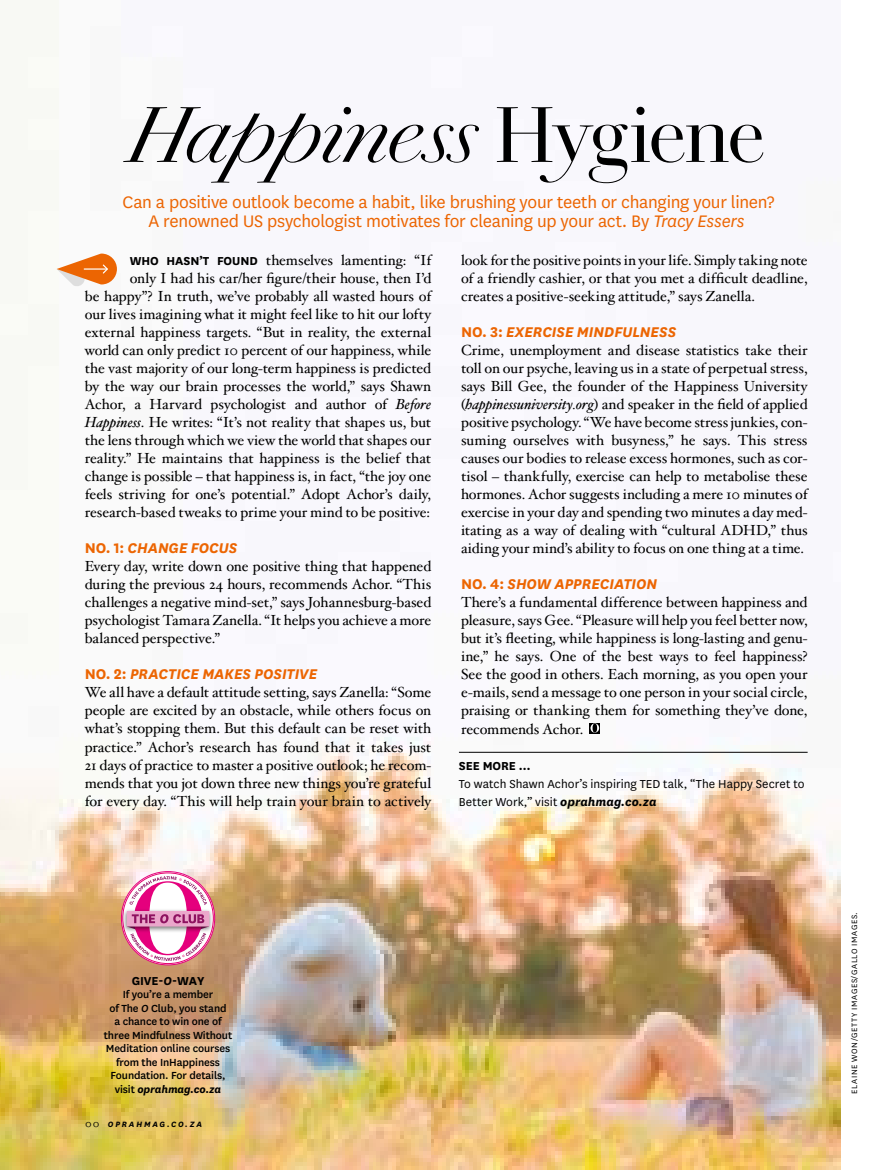
<style>
.page{position:relative;width:893px;height:1170px;background:#fff}
.page>*{position:absolute;margin:0;border:0;box-sizing:border-box;transform-origin:0 0}
.t1{font:italic 79.5px "Wyatt 2";letter-spacing:-.015em;color:#000}
.t2{font:19.5px/19.5px "National";letter-spacing:-.01em;color:#ec6502;text-align:center}
.t3{font:italic 700 16.5px "National";letter-spacing:-.005em;color:#ec6502}
.t4{font:14.7px/18px "Hoefler New";letter-spacing:-.005em;color:#000;text-align:justify}
.t5{font:13.5px/18px "National";letter-spacing:.005em;color:#000}
.t6{font:700 13.5px "National";letter-spacing:-.005em;color:#000}
.t7{font:500 12px/13.5px "National";letter-spacing:-.01em;color:#000;text-align:center}
.t8{font:9px "National";letter-spacing:.07em;color:#000}
.t9{font:italic 700 9px "National";letter-spacing:.2em;color:#000}
.s1{font-style:normal}
.s2{font-style:italic}
.s3{font-family:"National";font-weight:700;font-size:13.5px}
.s4{font-weight:700;font-style:italic}
.s5{font-family:"Hoefler Text";font-weight:400;font-style:normal;font-size:11.25px}
</style>
<div class="page">
<img style="left:0;top:0;width:840px;height:1169px">
<svg style="left:589px;top:722px;width:11px;height:11px"></svg>
<svg style="left:590px;top:723px;width:9px;height:9px"></svg>
<div style="left:122px;top:908px;width:92px;height:25px;background:#000;opacity:.5"></div>
<svg style="left:127px;top:876px;width:82px;height:84px"></svg>
<hr style="left:459px;top:752px;width:349px;height:1px;background:#000">
<svg style="left:57px;top:253px;width:60px;height:34px"></svg>
<h1 class="t1" style="left:128px;top:82px;width:639px">Happiness <span class="s1">Hygiene</span></h1>
<h2 class="t2" style="left:123px;top:191px;width:654px">Can a positive outlook become a habit, like brushing your teeth or changing your linen?<br>A renowned US psychologist motivates for cleaning up your act. By <span class="s2">Tracy Essers</span></h2>
<p class="t4" style="left:85px;top:252px;width:348px;text-align:right"><span class="s3">WHO HASN’T FOUND</span> themselves lamenting: “If<br>only I had his car/her figure/their house, then I’d<br>be happy”? In truth, we’ve probably all wasted hours of our lives imagining what it might feel like to hit our lofty external happiness targets. “But in reality, the external world can only predict 10 percent of our happiness, while the vast majority of our long-term happiness is predicted by the way our brain processes the world,” says Shawn Achor, a Harvard psychologist and author of <span class="s2">Before Happiness</span>. He writes: “It’s not reality that shapes us, but the lens through which we view the world that shapes our reality.” He maintains that happiness is the belief that change is possible – that happiness is, in fact, “the joy one feels striving for one’s potential.” Adopt Achor’s daily, research-based tweaks to prime your mind to be positive:</p>
<p class="t3" style="left:85px;top:537px;width:154px"><span class="s1">NO. 1:</span> CHANGE FOCUS</p>
<p class="t4" style="left:85px;top:558px;width:348px">Every day, write down one positive thing that happened during the previous 24 hours, recommends Achor. “This challenges a negative mind-set,” says Johannesburg-based psychologist Tamara Zanella. “It helps you achieve a more balanced perspective.”</p>
<p class="t3" style="left:85px;top:663px;width:234px"><span class="s1">NO. 2:</span> PRACTICE MAKES POSITIVE</p>
<p class="t4" style="left:85px;top:684px;width:348px">We all have a default attitude setting, says Zanella: “Some people are excited by an obstacle, while others focus on what’s stopping them. But this default can be reset with practice.” Achor’s research has found that it takes just 21 days of practice to master a positive outlook; he recom&shy;mends that you jot down three new things you’re grateful for every day. “This will help train your brain to actively</p>
<p class="t4" style="left:461px;top:252px;width:348px">look for the positive points in your life. Simply taking note of a friendly cashier, or that you met a difficult deadline, creates a positive-seeking attitude,” says Zanella.</p>
<p class="t3" style="left:461px;top:321px;width:217px"><span class="s1">NO. 3:</span> EXERCISE MINDFULNESS</p>
<p class="t4" style="left:461px;top:342px;width:348px">Crime, unemployment and disease statistics take their toll on our psyche, leaving us in a state of perpetual stress, says Bill Gee, the founder of the Happiness University (<span class="s2">happinessuniversity.org</span>) and speaker in the field of applied positive psychology. “We have become stress junkies, con&shy;suming ourselves with busyness,” he says. This stress causes our bodies to release excess hormones, such as cor&shy;tisol – thankfully, exercise can help to metabolise these hormones. Achor suggests including a mere 10 minutes of exercise in your day and spending two minutes a day med&shy;itating as a way of dealing with “cultural ADHD,” thus aiding your mind’s ability to focus on one thing at a time.</p>
<p class="t3" style="left:461px;top:573px;width:198px"><span class="s1">NO. 4:</span> SHOW APPRECIATION</p>
<p class="t4" style="left:461px;top:594px;width:348px">There’s a fundamental difference between happiness and pleasure, says Gee. “Pleasure will help you feel better now, but it’s fleeting, while happiness is long-lasting and genu&shy;ine,” he says. One of the best ways to feel happiness?<br>See the good in others. Each morning, as you open your e-mails, send a message to one person in your social circle, praising or thanking them for something they’ve done, recommends Achor.</p>
<p class="t6" style="left:459px;top:755px;width:73px">SEE MORE …</p>
<p class="t5" style="left:459px;top:773px;width:347px">To watch Shawn Achor’s inspiring TED talk, “The Happy Secret to<br>Better Work,” visit <span class="s4">OPRAHMAG.CO.ZA</span></p>
<p class="t6" style="left:132px;top:970px;width:74px">GIVE-<span class="s2">O</span>-WAY</p>
<p class="t7" style="left:104px;top:986px;width:130px">If you’re a member<br>of The <span class="s2">O</span> Club, you stand<br>a chance to win one of three Mindfulness Without<br>Meditation online courses from the InHappiness<br>Foundation. For details, visit <span class="s4">OPRAHMAG.CO.ZA</span></p>
<p class="t9" style="left:85px;top:1118px;width:119px"><span class="s5">00</span> OPRAHMAG.CO.ZA</p>
<p class="t8" style="left:849px;top:1093px;width:183px;rotate:-90deg">Elaine Won/Getty I mages/Gallo I mages.</p>
</div>
